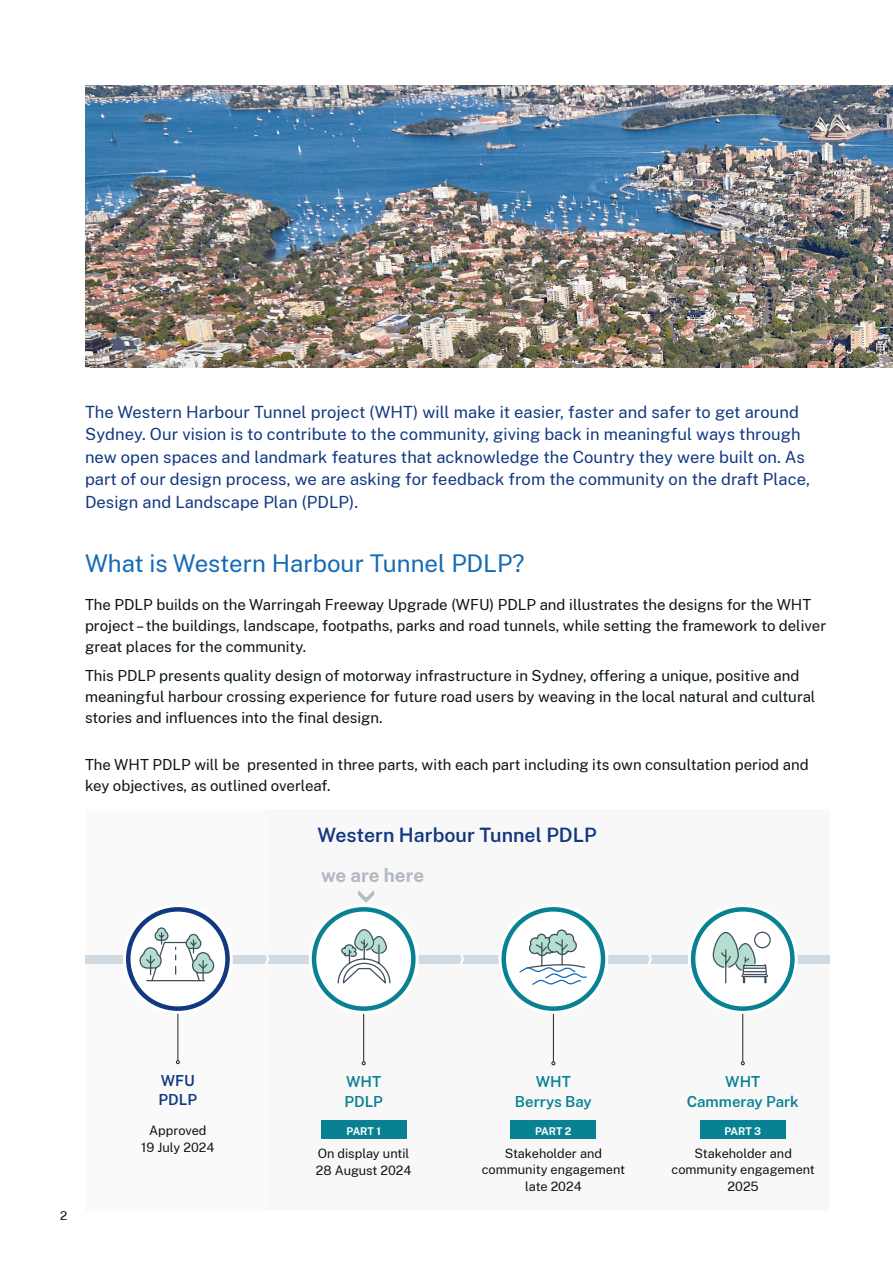
<style>
.page{position:relative;width:893px;height:1263px;background:#fff}
.page>*{position:absolute;margin:0;border:0;box-sizing:border-box;transform-origin:0 0}
.t1{font:24px "Public Sans NSW";color:#136ab5}
.t2{font:600 19.5px "Public Sans NSW";color:#113880}
.t3{font:700 18.75px "Public Sans NSW";color:#b2b9c2}
.t4{font:16.5px/22.5px "Public Sans NSW";letter-spacing:.005em;color:#113880}
.t5{font:15px/21px "Public Sans NSW";color:#0b1614}
.t6{font:600 15px/19.5px "Public Sans NSW";color:#088292;text-align:center}
.t7{font:600 15px/19.5px "Public Sans NSW";color:#113880}
.t8{font:12.75px/16.5px "Public Sans NSW";color:#0b1614;text-align:center}
.t9{font:12px "Public Sans NSW";color:#0b1614}
.t10{font:700 10.5px "Public Sans NSW";letter-spacing:-.01em;color:#fff}
</style>
<div class="page">
<div style="left:85px;top:809px;width:744px;height:402px;background:#f9f8f8"></div>
<div style="left:85px;top:955px;width:744px;height:8px;background:#d1dae1"></div>
<img style="left:85px;top:85px;width:808px;height:283px">
<div style="left:321px;top:1120px;width:85px;height:19px;background:#088292"></div>
<hr style="left:363px;top:966px;width:1px;height:96px;background:#231f20">
<svg style="left:362px;top:1061px;width:4px;height:4px"></svg>
<div style="left:511px;top:1120px;width:85px;height:19px;background:#088292"></div>
<hr style="left:553px;top:966px;width:1px;height:96px;background:#231f20">
<svg style="left:551px;top:1061px;width:4px;height:4px"></svg>
<div style="left:700px;top:1120px;width:85px;height:19px;background:#088292"></div>
<hr style="left:742px;top:966px;width:1px;height:96px;background:#231f20">
<svg style="left:741px;top:1061px;width:4px;height:4px"></svg>
<hr style="left:177px;top:964px;width:1px;height:97px;background:#231f20">
<svg style="left:176px;top:1060px;width:4px;height:4px"></svg>
<div style="left:309px;top:904px;width:110px;height:110px;border:10px solid #fff;border-radius:50%"></div>
<div style="left:498px;top:904px;width:110px;height:110px;border:10px solid #fff;border-radius:50%"></div>
<div style="left:688px;top:904px;width:110px;height:110px;border:10px solid #fff;border-radius:50%"></div>
<div style="left:123px;top:904px;width:110px;height:110px;border:10px solid #fff;border-radius:50%"></div>
<div style="left:314px;top:909px;width:99px;height:100px;background:#fff;border-radius:50%"></div>
<div style="left:312px;top:907px;width:104px;height:104px;border:4px solid #088292;border-radius:50%"></div>
<svg style="left:504px;top:909px;width:99px;height:100px"></svg>
<div style="left:501px;top:907px;width:104px;height:104px;border:4px solid #088292;border-radius:50%"></div>
<div style="left:693px;top:909px;width:99px;height:100px;background:#fff;border-radius:50%"></div>
<div style="left:691px;top:907px;width:104px;height:104px;border:4px solid #088292;border-radius:50%"></div>
<svg style="left:128px;top:909px;width:100px;height:100px"></svg>
<div style="left:126px;top:907px;width:104px;height:104px;border:4px solid #113880;border-radius:50%"></div>
<svg style="left:260px;top:955px;width:10px;height:9px"></svg>
<svg style="left:455px;top:955px;width:9px;height:9px"></svg>
<svg style="left:643px;top:955px;width:9px;height:9px"></svg>
<svg style="left:358px;top:890px;width:16px;height:12px"></svg>
<svg style="left:712px;top:931px;width:59px;height:53px"></svg>
<svg style="left:337px;top:929px;width:54px;height:55px"></svg>
<svg style="left:139px;top:927px;width:76px;height:55px"></svg>
<svg style="left:518px;top:929px;width:70px;height:57px"></svg>
<p class="t4" style="left:85px;top:399px;width:726px">The Western Harbour Tunnel project (WHT) will make it easier, faster and safer to get around Sydney. Our vision is to contribute to the community, giving back in meaningful ways through new open spaces and landmark features that acknowledge the Country they were built on. As part of our design process, we are asking for feedback from the community on the draft Place, Design and Landscape Plan (PDLP).</p>
<h1 class="t1" style="left:85px;top:545px;width:441px">What is Western Harbour Tunnel PDLP?</h1>
<p class="t5" style="left:85px;top:593px;width:743px">The PDLP builds on the Warringah Freeway Upgrade (WFU) PDLP and illustrates the designs for the WHT project – the buildings, landscape, footpaths, parks and road tunnels, while setting the framework to deliver great places for the community.</p>
<p class="t5" style="left:85px;top:664px;width:732px">This PDLP presents quality design of motorway infrastructure in Sydney, offering a unique, positive and meaningful harbour crossing experience for future road users by weaving in the local natural and cultural stories and influences into the final design.</p>
<p class="t5" style="left:85px;top:753px;width:725px">The WHT PDLP will be presented in three parts, with each part including its own consultation period and key objectives, as outlined overleaf.</p>
<h2 class="t2" style="left:318px;top:820px;width:281px">Western Harbour Tunnel PDLP</h2>
<p class="t3" style="left:321px;top:861px;width:105px">we are here</p>
<p class="t9" style="left:60px;top:1207px;width:9px">2</p>
<p class="t7" style="left:159px;top:1069px;width:40px">WFU<br>PDLP</p>
<p class="t8" style="left:141px;top:1121px;width:75px">Approved<br>19 July 2024</p>
<p class="t6" style="left:344px;top:1071px;width:40px;text-align:left">WHT<br>PDLP</p>
<p class="t10" style="left:347px;top:1123px;width:36px">PART 1</p>
<p class="t8" style="left:316px;top:1144px;width:97px;text-align:left">On display until<br>28 August 2024</p>
<p class="t6" style="left:515px;top:1071px;width:78px">WHT<br>Berrys Bay</p>
<p class="t10" style="left:535px;top:1123px;width:38px">PART 2</p>
<p class="t8" style="left:482px;top:1144px;width:145px">Stakeholder and community engagement late 2024</p>
<p class="t8" style="left:671px;top:1144px;width:145px">Stakeholder and community engagement<br>2025</p>
<p class="t6" style="left:687px;top:1071px;width:113px">WHT<br>Cammeray Park</p>
<p class="t10" style="left:724px;top:1123px;width:38px">PART 3</p>
</div>
